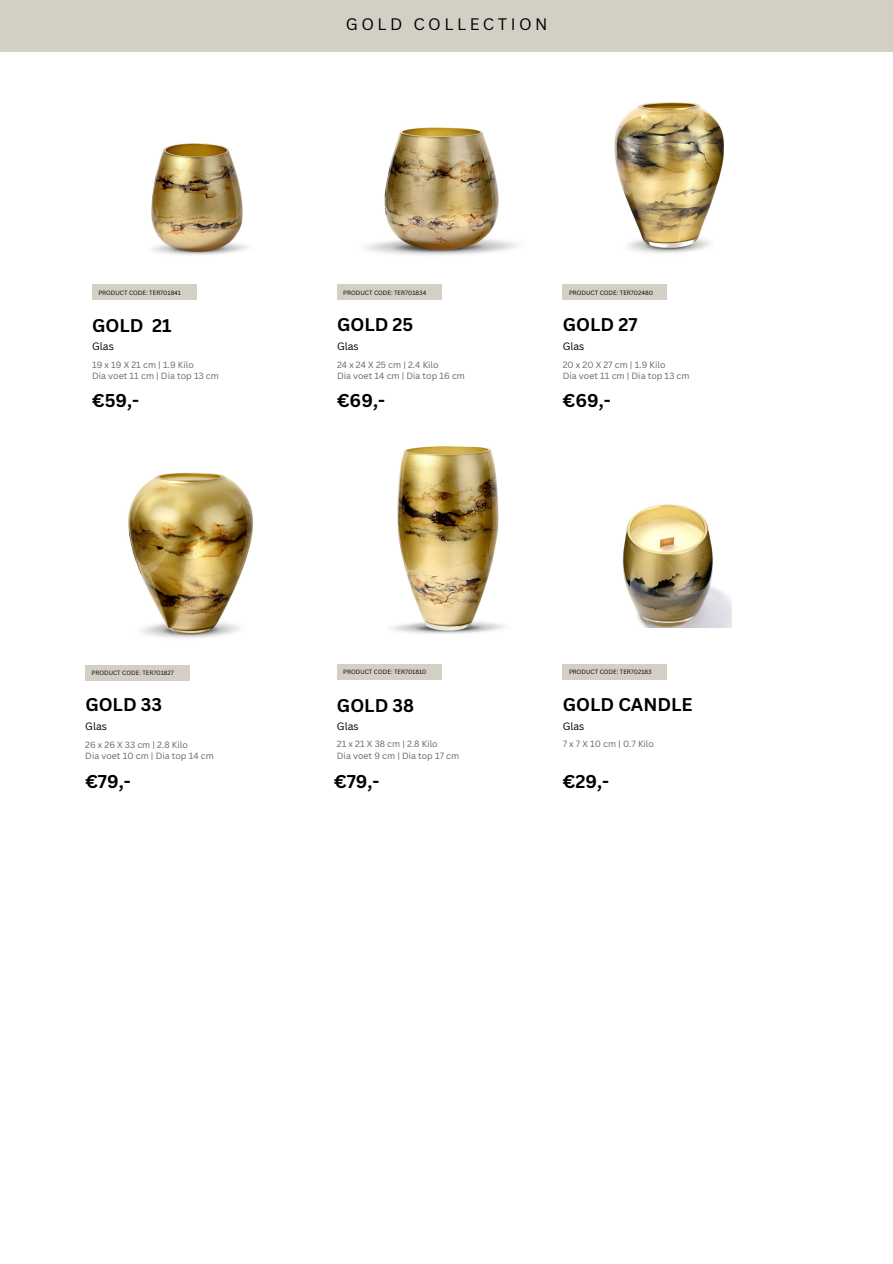
<style>
.page{position:relative;width:893px;height:1264px;background:#fff}
.page>*{position:absolute;margin:0;border:0;box-sizing:border-box;transform-origin:0 0}
.t1{font:700 18px "Canva Sans";color:#000}
.t2{font:16.2px "Canva Sans";letter-spacing:.215em;color:#000}
.t3{font:10.35px "Canva Sans";color:#000}
.t4{font:8.85px/11.7px "Canva Sans";color:#6b6657}
.t5{font:6px "Canva Sans";color:#000}
</style>
<div class="page">
<img style="left:151px;top:143px;width:96px;height:153px">
<img style="left:391px;top:446px;width:114px;height:188px">
<img style="left:365px;top:127px;width:153px;height:128px">
<img style="left:622px;top:504px;width:109px;height:123px">
<img style="left:128px;top:472px;width:125px;height:166px">
<div style="left:337px;top:664px;width:104px;height:16px;background:#d3cfc5"></div>
<div style="left:92px;top:284px;width:104px;height:16px;background:#d3cfc5"></div>
<div style="left:562px;top:664px;width:105px;height:16px;background:#d3cfc5"></div>
<div style="left:337px;top:284px;width:104px;height:16px;background:#d3cfc5"></div>
<div style="left:85px;top:664px;width:105px;height:16px;background:#d3cfc5"></div>
<div style="left:0;top:0;width:892px;height:51px;background:#d3cfc5"></div>
<img style="left:614px;top:102px;width:110px;height:151px">
<div style="left:562px;top:284px;width:105px;height:16px;background:#d3cfc5"></div>
<h5 class="t2" style="left:346px;top:13px;width:203px">GOLD COLLECTION</h5>
<h1 class="t5" style="left:98px;top:288px;width:84px">PRODUCT CODE: TER701841</h1>
<h1 class="t5" style="left:343px;top:288px;width:84px">PRODUCT CODE: TER701834</h1>
<h4 class="t1" style="left:92px;top:313px;width:81px">GOLD 21</h4>
<h2 class="t1" style="left:337px;top:312px;width:78px">GOLD 25</h2>
<h5 class="t3" style="left:92px;top:339px;width:23px">Glas</h5>
<p class="t3" style="left:337px;top:339px;width:23px">Glas</p>
<p class="t4" style="left:92px;top:358px;width:128px">19 x 19 X 21 cm | 1.9 Kilo<br>Dia voet 11 cm | Dia top 13 cm</p>
<p class="t4" style="left:337px;top:358px;width:129px">24 x 24 X 25 cm | 2.4 Kilo<br>Dia voet 14 cm | Dia top 16 cm</p>
<h4 class="t1" style="left:92px;top:388px;width:49px">€59,-</h4>
<h1 class="t1" style="left:337px;top:388px;width:49px">€69,-</h1>
<h2 class="t5" style="left:569px;top:288px;width:85px">PRODUCT CODE: TER702480</h2>
<h5 class="t1" style="left:562px;top:312px;width:76px">GOLD 27</h5>
<h2 class="t3" style="left:562px;top:339px;width:23px">Glas</h2>
<h5 class="t4" style="left:562px;top:358px;width:128px">20 x 20 X 27 cm | 1.9 Kilo<br>Dia voet 11 cm | Dia top 13 cm</h5>
<h2 class="t1" style="left:562px;top:388px;width:49px">€69,-</h2>
<h1 class="t5" style="left:92px;top:668px;width:84px">PRODUCT CODE: TER701827</h1>
<p class="t5" style="left:343px;top:668px;width:85px">PRODUCT CODE: TER701810</p>
<h4 class="t5" style="left:569px;top:668px;width:84px">PRODUCT CODE: TER702183</h4>
<h5 class="t1" style="left:85px;top:692px;width:78px">GOLD 33</h5>
<h4 class="t1" style="left:337px;top:692px;width:79px">GOLD 38</h4>
<h5 class="t1" style="left:562px;top:691px;width:131px">GOLD CANDLE</h5>
<p class="t3" style="left:85px;top:719px;width:23px">Glas</p>
<h2 class="t3" style="left:337px;top:718px;width:23px">Glas</h2>
<h2 class="t3" style="left:562px;top:718px;width:23px">Glas</h2>
<h1 class="t4" style="left:85px;top:738px;width:130px">26 x 26 X 33 cm | 2.8 Kilo<br>Dia voet 10 cm | Dia top 14 cm</h1>
<p class="t4" style="left:337px;top:738px;width:124px">21 x 21 X 38 cm | 2.8 Kilo<br>Dia voet 9 cm | Dia top 17 cm</p>
<p class="t4" style="left:562px;top:738px;width:93px">7 x 7 X 10 cm | 0.7 Kilo</p>
<h1 class="t1" style="left:85px;top:768px;width:47px">€79,-</h1>
<h4 class="t1" style="left:334px;top:768px;width:47px">€79,-</h4>
<h4 class="t1" style="left:562px;top:768px;width:48px">€29,-</h4>
</div>
